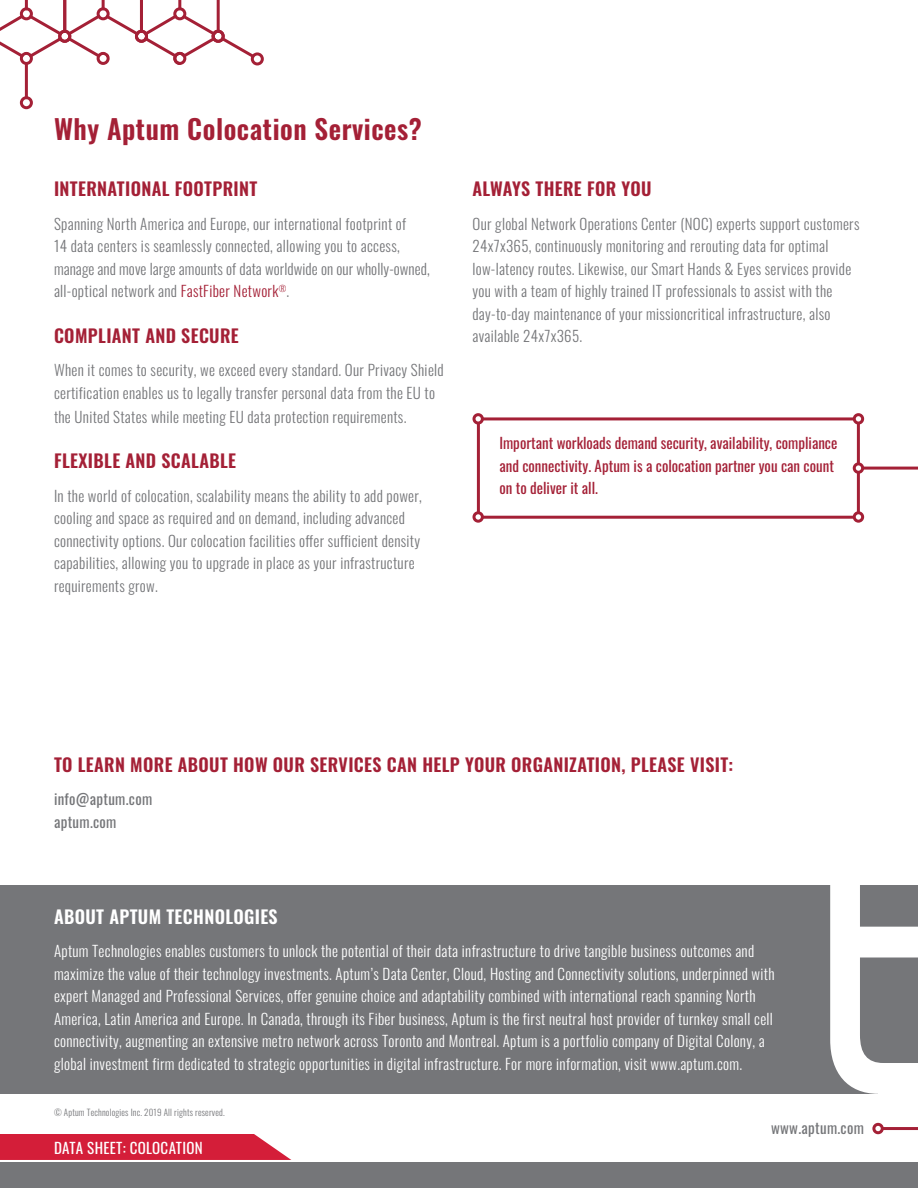
<style>
.page{position:relative;width:918px;height:1188px;background:#fff}
.page>*{position:absolute;margin:0;border:0;box-sizing:border-box;transform-origin:0 0}
.t1{font:600 27px "Oswald";letter-spacing:.02em;color:#a42036}
.t2{font:600 18px "Oswald";letter-spacing:.02em;color:#a42036}
.t3{font:600 18px "Oswald";letter-spacing:.02em;color:#fff}
.t4{font:300 15px/22.5px "Oswald";letter-spacing:.02em;color:#757679}
.t5{font:300 15px/22.5px "Oswald";letter-spacing:.02em;color:#fff}
.t6{font:15px/22.5px "Oswald";color:#a42036}
.t7{font:15px/22.5px "Oswald";letter-spacing:.02em;color:#757679}
.t8{font:15px "Oswald";letter-spacing:.02em;color:#fff}
.t9{font:300 9px "Oswald";letter-spacing:.02em;color:#757679}
.s1{color:#a42036}
</style>
<div class="page">
<div style="left:251px;top:52px;width:13px;height:13px;border:3px solid #a42036;border-radius:50%"></div>
<hr style="left:25px;top:64px;width:3px;height:34px;background:#a42036">
<div style="left:20px;top:96px;width:13px;height:13px;border:3px solid #a42036;border-radius:50%"></div>
<svg style="left:0;top:0;width:257px;height:66px"></svg>
<div style="left:872px;top:1123px;width:12px;height:11px;border:3px solid #a42036;border-radius:50%"></div>
<hr style="left:883px;top:1127px;width:35px;height:3px;background:#a42036">
<div style="left:0;top:1162px;width:918px;height:26px;background:#757679"></div>
<div style="left:0;top:885px;width:918px;height:209px;background:#757679"></div>
<svg style="left:830px;top:885px;width:88px;height:209px"></svg>
<div style="left:879px;top:1086px;width:39px;height:11px;background:#fff"></div>
<div style="left:0;top:1134px;width:291px;height:26px;background:#d41e39"></div>
<div style="left:477px;top:417px;width:383px;height:102px;border:3px solid #a42036"></div>
<div style="left:854px;top:415px;width:9px;height:8px;background:#fff;border-radius:50%"></div>
<div style="left:853px;top:413px;width:11px;height:12px;border:3px solid #a42036;border-radius:50%"></div>
<div style="left:474px;top:415px;width:8px;height:8px;background:#fff;border-radius:50%"></div>
<div style="left:473px;top:413px;width:11px;height:12px;border:3px solid #a42036;border-radius:50%"></div>
<div style="left:854px;top:513px;width:9px;height:8px;background:#fff;border-radius:50%"></div>
<div style="left:853px;top:511px;width:11px;height:12px;border:3px solid #a42036;border-radius:50%"></div>
<div style="left:474px;top:513px;width:8px;height:8px;background:#fff;border-radius:50%"></div>
<div style="left:473px;top:511px;width:11px;height:12px;border:3px solid #a42036;border-radius:50%"></div>
<hr style="left:856px;top:467px;width:62px;height:3px;background:#a42036">
<div style="left:854px;top:464px;width:9px;height:8px;background:#fff;border-radius:50%"></div>
<div style="left:853px;top:462px;width:11px;height:12px;border:3px solid #a42036;border-radius:50%"></div>
<h1 class="t1" style="left:54px;top:115px;width:370px">Why Aptum Colocation Services?</h1>
<p class="t2" style="left:54px;top:180px;width:205px">INTERNATIONAL FOOTPRINT</p>
<p class="t4" style="left:54px;top:211px;width:377px">Spanning North America and Europe, our international footprint of<br>14 data centers is seamlessly connected, allowing you to access, manage and move large amounts of data worldwide on our wholly-owned, all-optical network and <span class="s1">FastFiber Network</span><sup>®</sup>.</p>
<p class="t2" style="left:54px;top:326px;width:186px">COMPLIANT AND SECURE</p>
<p class="t4" style="left:54px;top:357px;width:391px">When it comes to security, we exceed every standard. Our Privacy Shield certification enables us to legally transfer personal data from the EU to</p>
<p class="t4" style="left:54px;top:404px;width:354px">the United States while meeting EU data protection requirements.</p>
<p class="t2" style="left:54px;top:452px;width:184px">FLEXIBLE AND SCALABLE</p>
<p class="t4" style="left:54px;top:483px;width:369px">In the world of colocation, scalability means the ability to add power, cooling and space as required and on demand, including advanced connectivity options. Our colocation facilities offer sufficient density capabilities, allowing you to upgrade in place as your infrastructure requirements grow.</p>
<p class="t2" style="left:472px;top:180px;width:181px">ALWAYS THERE FOR YOU</p>
<p class="t4" style="left:472px;top:211px;width:389px">Our global Network Operations Center (NOC) experts support customers 24x7x365, continuously monitoring and rerouting data for optimal low-latency routes. Likewise, our Smart Hands &amp; Eyes services provide you with a team of highly trained IT professionals to assist with the day-to-day maintenance of your missioncritical infrastructure, also available 24x7x365.</p>
<p class="t6" style="left:499px;top:431px;width:340px">Important workloads demand security, availability, compliance and connectivity. Aptum is a colocation partner you can count on to deliver it all.</p>
<p class="t2" style="left:54px;top:755px;width:681px">TO LEARN MORE ABOUT HOW OUR SERVICES CAN HELP YOUR ORGANIZATION, PLEASE VISIT:</p>
<p class="t7" style="left:54px;top:786px;width:100px">info@aptum.com aptum.com</p>
<p class="t3" style="left:54px;top:907px;width:225px">ABOUT APTUM TECHNOLOGIES</p>
<p class="t5" style="left:54px;top:938px;width:722px">Aptum Technologies enables customers to unlock the potential of their data infrastructure to drive tangible business outcomes and maximize the value of their technology investments. Aptum’s Data Center, Cloud, Hosting and Connectivity solutions, underpinned with expert Managed and Professional Services, offer genuine choice and adaptability combined with international reach spanning North America, Latin America and Europe. In Canada, through its Fiber business, Aptum is the first neutral host provider of turnkey small cell connectivity, augmenting an extensive metro network across Toronto and Montreal. Aptum is a portfolio company of Digital Colony, a global investment firm dedicated to strategic opportunities in digital infrastructure. For more information, visit www.aptum.com.</p>
<p class="t9" style="left:54px;top:1105px;width:172px">© Aptum Technologies Inc. 2019 All rights reserved.</p>
<p class="t8" style="left:54px;top:1134px;width:150px">DATA SHEET: COLOCATION</p>
<p class="t7" style="left:771px;top:1115px;width:94px">www.aptum.com</p>
</div>
